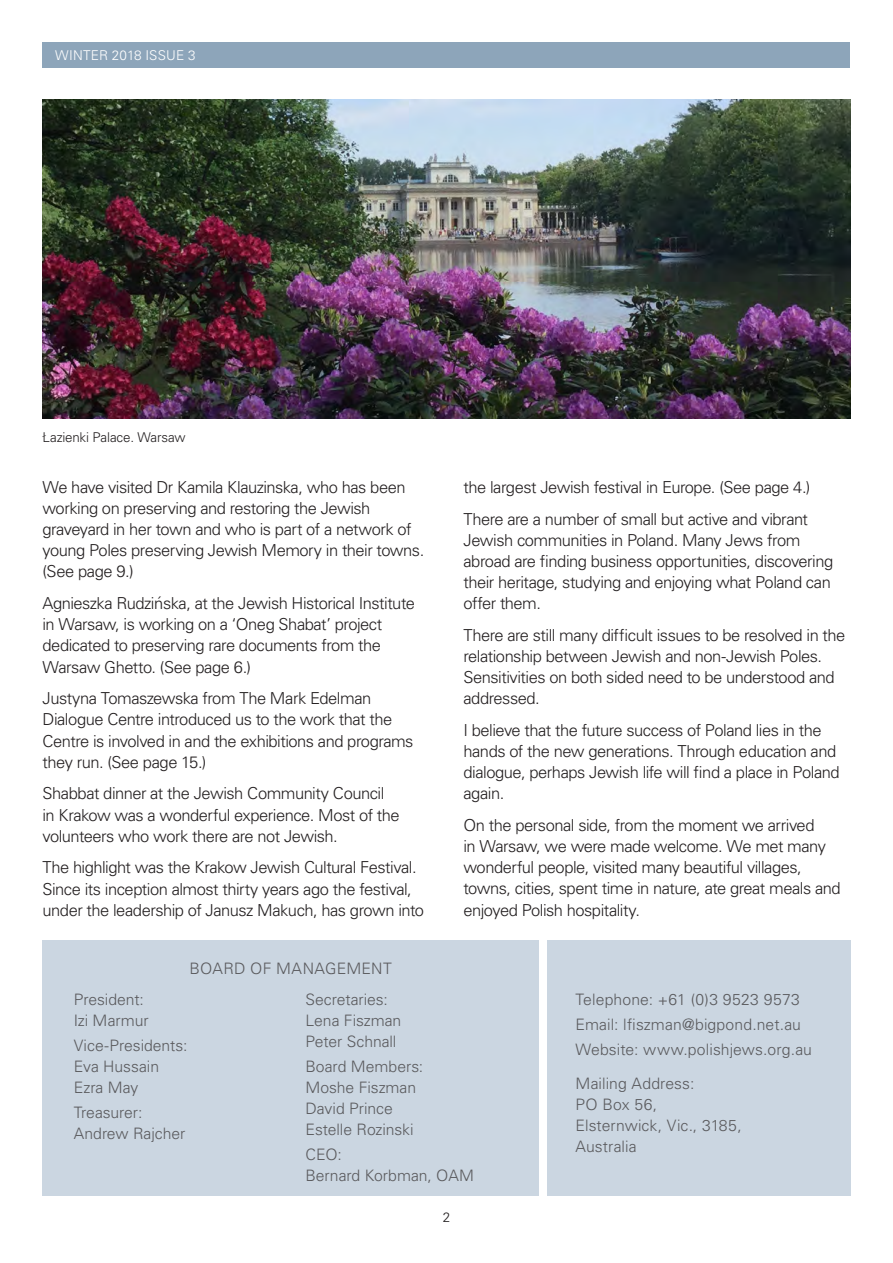
<style>
.page{position:relative;width:893px;height:1263px;background:#fff}
.page>*{position:absolute;margin:0;border:0;box-sizing:border-box;transform-origin:0 0}
.t1{font:300 16.5px/21.1px "Univers CE";letter-spacing:-.03em;color:#231f20}
.t2{font:300 15.75px/21px "Univers CE";color:#5a5a5d}
.t3{font:300 15.75px "Univers CE";letter-spacing:.02em;color:#5a5a5d}
.t4{font:300 13.5px "Univers CE";letter-spacing:-.01em;color:#231f20}
.t5{font:300 13.5px "Univers CE";letter-spacing:.01em;color:#fff}
</style>
<div class="page">
<div style="left:43px;top:43px;width:807px;height:25px;background:#8da5ba"></div>
<div style="left:547px;top:941px;width:303px;height:255px;background:#cbd6e1"></div>
<div style="left:43px;top:941px;width:496px;height:255px;background:#cbd6e1"></div>
<img style="left:43px;top:99px;width:807px;height:319px">
<p class="t5" style="left:55px;top:48px;width:142px">WINTER 2018 ISSUE 3</p>
<p class="t4" style="left:43px;top:430px;width:145px">Łazienki Palace. Warsaw</p>
<p class="t1" style="left:43px;top:477px;width:383px">We have visited Dr Kamila Klauzinska, who has been working on preserving and restoring the Jewish graveyard in her town and who is part of a network of young Poles preserving Jewish Memory in their towns. (See page 9.)</p>
<p class="t1" style="left:43px;top:593px;width:374px">Agnieszka Rudzińska, at the Jewish Historical Institute in Warsaw, is working on a ‘Oneg Shabat’ project dedicated to preserving rare documents from the Warsaw Ghetto. (See page 6.)</p>
<p class="t1" style="left:43px;top:688px;width:373px">Justyna Tomaszewska from The Mark Edelman Dialogue Centre introduced us to the work that the Centre is involved in and the exhibitions and programs they run. (See page 15.)</p>
<p class="t1" style="left:43px;top:783px;width:359px">Shabbat dinner at the Jewish Community Council in Krakow was a wonderful experience. Most of the volunteers who work there are not Jewish.</p>
<p class="t1" style="left:43px;top:857px;width:383px">The highlight was the Krakow Jewish Cultural Festival.<br>Since its inception almost thirty years ago the festival, under the leadership of Janusz Makuch, has grown into</p>
<p class="t3" style="left:190px;top:959px;width:204px">BOARD OF MANAGEMENT</p>
<p class="t1" style="left:463px;top:477px;width:348px">the largest Jewish festival in Europe. (See page 4.)</p>
<p class="t1" style="left:463px;top:508px;width:371px">There are a number of small but active and vibrant Jewish communities in Poland. Many Jews from abroad are finding business opportunities, discovering their heritage, studying and enjoying what Poland can offer them.</p>
<p class="t1" style="left:463px;top:625px;width:383px">There are still many difficult issues to be resolved in the relationship between Jewish and non-Jewish Poles.<br>Sensitivities on both sided need to be understood and addressed.</p>
<p class="t1" style="left:463px;top:720px;width:378px">I believe that the future success of Poland lies in the hands of the new generations. Through education and dialogue, perhaps Jewish life will find a place in Poland again.</p>
<p class="t1" style="left:463px;top:815px;width:379px">On the personal side, from the moment we arrived<br>in Warsaw, we were made welcome. We met many wonderful people, visited many beautiful villages, towns, cities, spent time in nature, ate great meals and enjoyed Polish hospitality.</p>
<p class="t2" style="left:74px;top:989px;width:76px">President:<br>Izi Marmur</p>
<p class="t2" style="left:74px;top:1035px;width:115px">Vice-Presidents:<br>Eva Hussain<br>Ezra May</p>
<p class="t2" style="left:74px;top:1102px;width:113px">Treasurer:<br>Andrew Rajcher</p>
<p class="t2" style="left:305px;top:989px;width:97px">Secretaries:<br>Lena Fiszman<br>Peter Schnall</p>
<p class="t2" style="left:305px;top:1056px;width:119px">Board Members:<br>Moshe Fiszman<br>David Prince<br>Estelle Rozinski</p>
<p class="t2" style="left:305px;top:1144px;width:170px">CEO:<br>Bernard Korbman, OAM</p>
<p class="t4" style="left:443px;top:1210px;width:9px">2</p>
<p class="t2" style="left:575px;top:989px;width:226px">Telephone: +61 (0)3 9523 9573</p>
<p class="t2" style="left:575px;top:1014px;width:227px">Email: lfiszman@bigpond.net.au</p>
<p class="t2" style="left:575px;top:1039px;width:238px">Website: www.polishjews.org.au</p>
<p class="t2" style="left:575px;top:1073px;width:168px">Mailing Address:<br>PO Box 56,<br>Elsternwick, Vic., 3185,<br>Australia</p>
</div>
